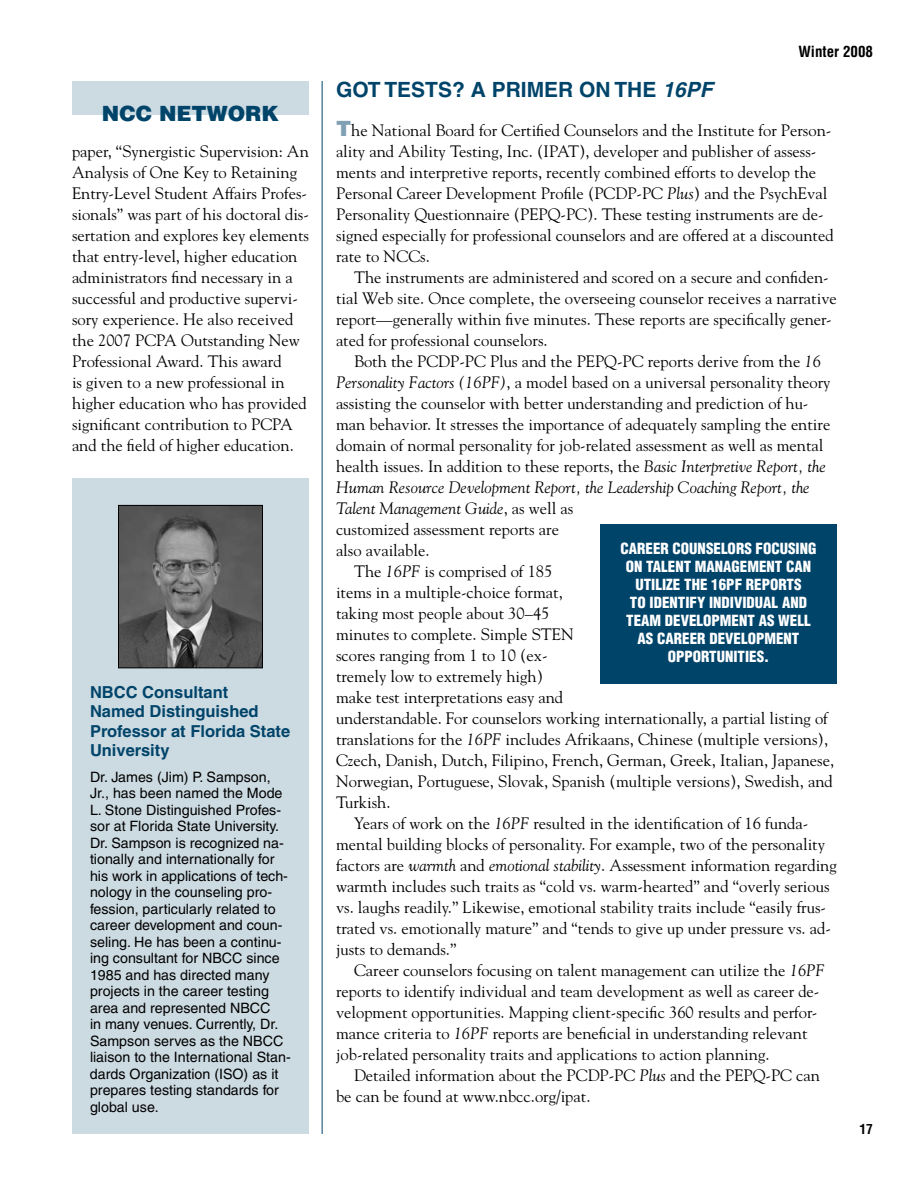
<style>
.page{position:relative;width:918px;height:1188px;background:#fff}
.page>*{position:absolute;margin:0;border:0;box-sizing:border-box;transform-origin:0 0}
.t1{font:700 21px "Helvetica";color:#00446a}
.t2{font:900 21px "Helvetica";color:#00446a}
.t3{font:16.5px/21px "Goudy";color:#000}
.t4{font:italic 16.5px "Goudy";color:#000}
.t5{font:700 16.5px/19.5px "Helvetica";color:#00446a}
.t6{font:900 condensed 15px/18px "Helvetica";color:#fff;text-align:center}
.t7{font:700 condensed 15px "Helvetica";color:#000}
.t8{font:14.25px/16.5px "Helvetica";color:#000}
.t9{font:700 condensed 13.5px "Helvetica";color:#000}
.s1{font-style:italic}
.s2{font-family:"Helvetica";font-weight:900;font-size:21px;color:#80a1b4}
.s3{font-style:normal}
</style>
<div class="page">
<hr style="left:322px;top:81px;width:1px;height:1053px;background:#00446a">
<div style="left:72px;top:478px;width:237px;height:656px;background:#ccdae1"></div>
<img style="left:120px;top:507px;width:141px;height:159px">
<div style="left:118px;top:505px;width:145px;height:163px;border:1px solid #000"></div>
<div style="left:72px;top:81px;width:237px;height:34px;background:#ccdae1"></div>
<div style="left:600px;top:524px;width:237px;height:160px;background:#00446a"></div>
<p class="t2" style="left:102px;top:100px;width:179px">NCC NETWORK</p>
<p class="t3" style="left:72px;top:140px;width:239px">paper, “Synergistic Supervision: An Analysis of One Key to Retaining Entry-Level Student Affairs Profes&shy;sionals” was part of his doctoral dis&shy;sertation and explores key elements that entry-level, higher education administrators find necessary in a successful and productive supervi&shy;sory experience. He also received the 2007 PCPA Outstanding New Professional Award. This award<br>is given to a new professional in higher education who has provided significant contribution to PCPA and the field of higher education.</p>
<p class="t5" style="left:90px;top:682px;width:202px">NBCC Consultant<br>Named Distinguished<br>Professor at Florida State<br>University</p>
<p class="t8" style="left:90px;top:769px;width:202px">Dr. James (Jim) P. Sampson,<br>Jr., has been named the Mode<br>L. Stone Distinguished Profes&shy;sor at Florida State University.<br>Dr. Sampson is recognized na&shy;tionally and internationally for his work in applications of tech&shy;nology in the counseling pro&shy;fession, particularly related to career development and coun&shy;seling. He has been a continu&shy;ing consultant for NBCC since<br>1985 and has directed many projects in the career testing area and represented NBCC<br>in many venues. Currently, Dr.<br>Sampson serves as the NBCC liaison to the International Stan&shy;dards Organization (ISO) as it prepares testing standards for global use.</p>
<p class="t7" style="left:798px;top:42px;width:76px">Winter 2008</p>
<p class="t1" style="left:336px;top:77px;width:378px">Got Tests? A Primer on th e <span class="s1">16PF</span></p>
<p class="t3" style="left:336px;top:119px;width:499px"><span class="s2">T</span>he National Board for Certified Counselors and the Institute for Person&shy;ality and Ability Testing, Inc. (IPAT), developer and publisher of assess&shy;ments and interpretive reports, recently combined efforts to develop the Personal Career Development Profile (PCDP-PC <span class="s1">Plus</span>) and the PsychEval Personality Questionnaire (PEPQ-PC). These testing instruments are de&shy;signed especially for professional counselors and are offered at a discounted rate to NCCs.</p>
<p class="t3" style="left:336px;top:266px;width:502px;text-indent:18px">The instruments are administered and scored on a secure and confiden&shy;tial Web site. Once complete, the overseeing counselor receives a narrative report—generally within five minutes. These reports are specifically gener&shy;ated for professional counselors.</p>
<p class="t3" style="left:354px;top:350px;width:469px">Both the PCDP-PC Plus and the PEPQ-PC reports derive from the <span class="s1">16</span></p>
<p class="t3" style="left:336px;top:371px;width:496px"><span class="s1">Personality Factors (16PF)</span>, a model based on a universal personality theory</p>
<p class="t3" style="left:336px;top:392px;width:474px">assisting the counselor with better understanding and prediction of hu-</p>
<p class="t3" style="left:336px;top:413px;width:496px">man behavior. It stresses the importance of adequately sampling the entire</p>
<p class="t3" style="left:336px;top:434px;width:489px">domain of normal personality for job-related assessment as well as mental</p>
<p class="t3" style="left:336px;top:455px;width:491px">health issues. In addition to these reports, the <span class="s1">Basic Interpretive Report, the</span></p>
<p class="t4" style="left:336px;top:478px;width:475px">Human Resource Development Report, the Leadership Coaching Report, the</p>
<p class="t4" style="left:336px;top:499px;width:239px">Talent Management Guide<span class="s3">, as well as</span></p>
<p class="t3" style="left:336px;top:518px;width:225px">customized assessment reports are</p>
<p class="t3" style="left:336px;top:539px;width:95px">also available.</p>
<p class="t3" style="left:354px;top:560px;width:200px">The <span class="s1">16PF</span> is comprised of 185</p>
<p class="t3" style="left:336px;top:581px;width:228px">items in a multiple-choice format,</p>
<p class="t3" style="left:336px;top:602px;width:215px">taking most people about 30–45</p>
<p class="t3" style="left:336px;top:623px;width:239px">minutes to complete. Simple STEN</p>
<p class="t3" style="left:336px;top:644px;width:213px">scores ranging from 1 to 10 (ex-</p>
<p class="t3" style="left:336px;top:665px;width:209px">tremely low to extremely high)</p>
<p class="t3" style="left:336px;top:686px;width:229px">make test interpretations easy and</p>
<p class="t3" style="left:336px;top:707px;width:493px">understandable. For counselors working internationally, a partial listing of</p>
<p class="t3" style="left:336px;top:728px;width:494px">translations for the <span class="s1">16PF</span> includes Afrikaans, Chinese (multiple versions),</p>
<p class="t3" style="left:336px;top:749px;width:500px">Czech, Danish, Dutch, Filipino, French, German, Greek, Italian, Japanese,</p>
<p class="t3" style="left:336px;top:770px;width:498px">Norwegian, Portuguese, Slovak, Spanish (multiple versions), Swedish, and</p>
<p class="t3" style="left:336px;top:791px;width:56px">Turkish.</p>
<p class="t3" style="left:354px;top:812px;width:456px">Years of work on the <span class="s1">16PF</span> resulted in the identification of 16 funda-</p>
<p class="t3" style="left:336px;top:833px;width:491px">mental building blocks of personality. For example, two of the personality</p>
<p class="t3" style="left:336px;top:854px;width:502px">factors are <span class="s1">warmth</span> and <span class="s1">emotional stability</span>. Assessment information regarding</p>
<p class="t3" style="left:336px;top:875px;width:495px">warmth includes such traits as “cold vs. warm-hearted” and “overly serious</p>
<p class="t3" style="left:336px;top:896px;width:491px">vs. laughs readily.” Likewise, emotional stability traits include “easily frus-</p>
<p class="t3" style="left:336px;top:917px;width:496px">trated vs. emotionally mature” and “tends to give up under pressure vs. ad-</p>
<p class="t3" style="left:336px;top:938px;width:122px">justs to demands.”</p>
<p class="t3" style="left:354px;top:959px;width:472px">Career counselors focusing on talent management can utilize the <span class="s1">16PF</span></p>
<p class="t3" style="left:336px;top:980px;width:485px">reports to identify individual and team development as well as career de-</p>
<p class="t3" style="left:336px;top:1001px;width:483px">velopment opportunities. Mapping client-specific 360 results and perfor-</p>
<p class="t3" style="left:336px;top:1022px;width:473px">mance criteria to <span class="s1">16PF</span> reports are beneficial in understanding relevant</p>
<p class="t3" style="left:336px;top:1043px;width:435px">job-related personality traits and applications to action planning.</p>
<p class="t3" style="left:354px;top:1064px;width:468px">Detailed information about the PCDP-PC <span class="s1">Plus</span> and the PEPQ-PC can</p>
<p class="t3" style="left:336px;top:1085px;width:256px">be can be found at www.nbcc.org/ipat.</p>
<p class="t6" style="left:621px;top:540px;width:197px">CAREER COUNSELORS FOCUSING<br>ON TALENT MANAGEMENT CAN<br>UTILIZE THE 16PF REPORTS<br>TO IDENTIFY INDIVIDUAL AND<br>TEAM DEVELOPMENT AS WELL<br>AS CAREER DEVELOPMENT<br>OPPORTUNITIES.</p>
<p class="t9" style="left:860px;top:1120px;width:15px">17</p>
</div>
